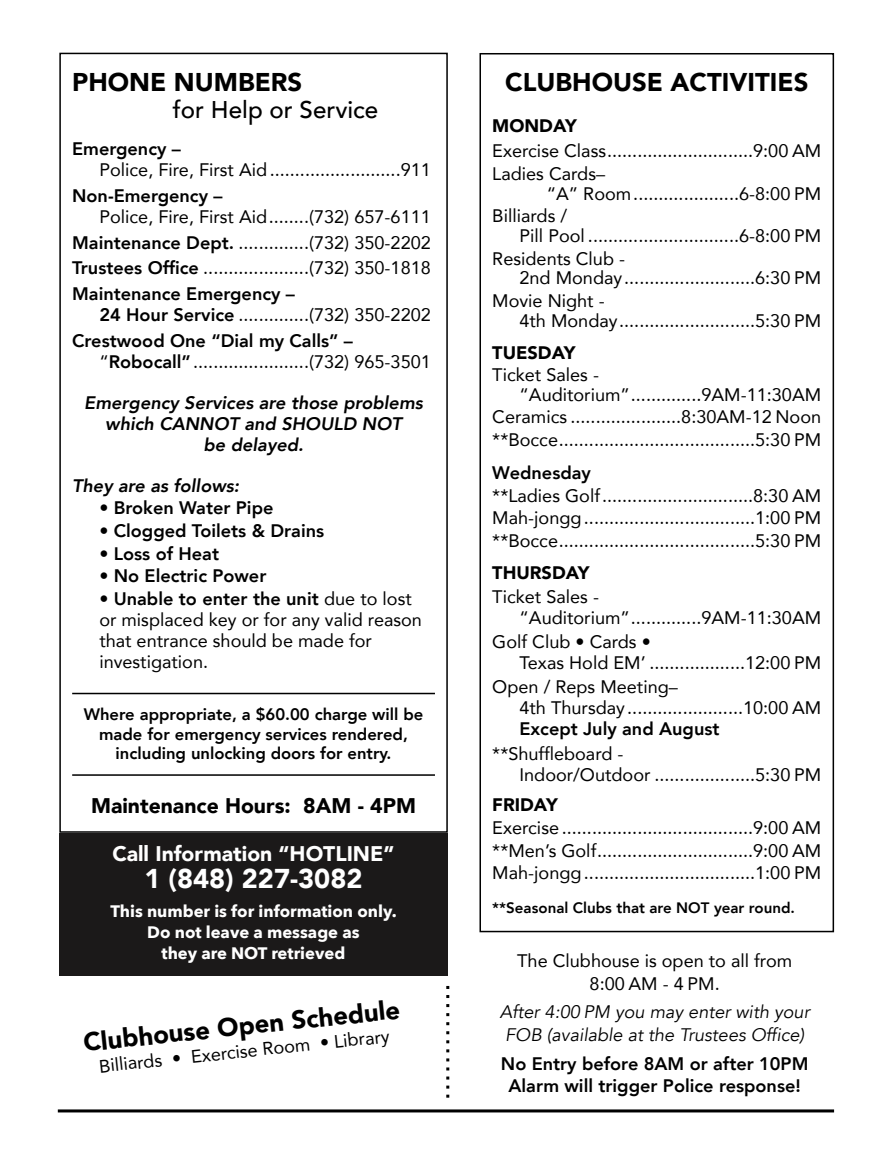
<style>
.page{position:relative;width:891px;height:1161px;background:#fff}
.page>*{position:absolute;margin:0;border:0;box-sizing:border-box;transform-origin:0 0}
.t1{font:900 27.15px "Avenir";color:#fff}
.t2{font:900 25.65px "Avenir";color:#000}
.t3{font:500 24.15px "Avenir";color:#000}
.t4{font:900 21.15px "Avenir";color:#fff}
.t5{font:900 21.15px "Avenir";color:#000}
.t6{font:18.15px/22.6px "Avenir";color:#000}
.t7{font:800 18.15px/22px "Avenir";color:#000}
.t8{font:italic 800 18.15px/21.1px "Avenir";color:#000;text-align:center}
.t9{font:italic 18.15px/22.6px "Avenir";color:#000;text-align:center}
.t10{font:900 18.15px "Avenir";color:#000}
.t11{font:800 16.65px/19.6px "Avenir";color:#000;text-align:center}
.t12{font:700 16.65px/21.1px "Avenir Next";color:#fff;text-align:center}
.t13{font:800 15.15px "Avenir";color:#000}
.s1{font-weight:800}
.s2{font-weight:400}
</style>
<div class="page">
<div style="left:59px;top:833px;width:389px;height:142px;background:#1b1919"></div>
<svg style="left:446px;top:985px;width:3px;height:113px"></svg>
<hr style="left:58px;top:1109px;width:776px;height:3px;background:#000">
<div style="left:59px;top:53px;width:389px;height:780px;border:2px solid #000"></div>
<hr style="left:73px;top:693px;width:362px;height:1px;background:#000">
<hr style="left:73px;top:774px;width:362px;height:2px;background:#000">
<div style="left:479px;top:53px;width:355px;height:879px;border:2px solid #000"></div>
<h2 class="t2" style="left:72px;top:60px;width:232px">PHONE NUMBERS</h2>
<h3 class="t3" style="left:173px;top:89px;width:207px">for Help or Service</h3>
<p class="t7" style="left:72px;top:138px;width:110px">Emergency –</p>
<p class="t6" style="left:99px;top:158px;width:333px">Police, Fire, First Aid ..........................911</p>
<p class="t7" style="left:72px;top:184px;width:152px">Non-Emergency –</p>
<p class="t6" style="left:72px;top:203px;width:360px;line-height:25.7px;text-align:justify;text-indent:27px">Police, Fire, First Aid........(732) 657-6111<br><span class="s1">Maintenance Dept.</span> ..............(732) 350-2202<br><span class="s1">Trustees Office</span> .....................(732) 350-1818<br><span class="s1">Maintenance Emergency –</span></p>
<p class="t7" style="left:72px;top:302px;width:360px;line-height:25.7px;text-indent:27px">24 Hour Service <span class="s2">..............(732) 350-2202<br></span>Crestwood One “Dial my Calls” –</p>
<p class="t6" style="left:99px;top:350px;width:333px">“<span class="s1">Robocall”</span>.......................(732) 965-3501</p>
<p class="t8" style="left:84px;top:392px;width:340px">Emergency Services are those problems which CANNOT and SHOULD NOT<br>be delayed.</p>
<p class="t8" style="left:72px;top:475px;width:169px">They are as follows:</p>
<p class="t7" style="left:99px;top:497px;width:324px">¥ Broken Water Pipe<br>¥ Clogged Toilets &amp; Drains<br>¥ Loss of Heat<br>¥ No Electric Power<br>¥ Unable to enter the unit <span class="s2">due to lost or misplaced key or for any valid reason that entrance should be made for investigation.</span></p>
<p class="t11" style="left:84px;top:704px;width:341px">Where appropriate, a $60.00 charge will be made for emergency services rendered, including unlocking doors for entry.</p>
<p class="t5" style="left:91px;top:787px;width:326px">Maintenance Hours: 8AM - 4PM</p>
<p class="t4" style="left:112px;top:835px;width:284px">Call Information “HOTLINE”</p>
<h1 class="t1" style="left:144px;top:855px;width:220px">1 (848) 227-3082</h1>
<p class="t12" style="left:111px;top:900px;width:288px">This number is for information only.<br>Do not leave a message as<br>they are NOT retrieved</p>
<h2 class="t2" style="left:81px;top:1021px;width:319px;rotate:-6deg">Clubhouse Open Schedule</h2>
<p class="t6" style="left:98px;top:1054px;width:293px;rotate:-6deg">Billiards ¥ Exercise Room ¥ Library</p>
<h2 class="t2" style="left:505px;top:60px;width:305px">CLUBHOUSE ACTIVITIES</h2>
<p class="t10" style="left:492px;top:110px;width:86px">MONDAY</p>
<p class="t6" style="left:492px;top:139px;width:330px">Exercise Class .............................9:00 AM<br>Ladies CardsÐ</p>
<p class="t6" style="left:492px;top:182px;width:330px;text-indent:54px">ÒAÓ Room .....................6-8:00 PM<br>Billiards /</p>
<p class="t6" style="left:492px;top:224px;width:330px;text-indent:27px">Pill Pool ..............................6-8:00 PM<br>Residents Club -</p>
<p class="t6" style="left:492px;top:266px;width:330px;text-indent:27px">2nd Monday ..........................6:30 PM<br>Movie Night -</p>
<p class="t6" style="left:520px;top:308px;width:303px">4th Monday ...........................5:30 PM</p>
<p class="t10" style="left:492px;top:337px;width:85px">TUESDAY</p>
<p class="t6" style="left:520px;top:364px;width:303px;line-height:19.6px;text-indent:-27px">Ticket Sales -<br>ÒAuditoriumÓ..............9AM-11:30AM</p>
<p class="t6" style="left:492px;top:405px;width:330px">Ceramics ......................8:30AM-12 Noon **Bocce .......................................5:30 PM</p>
<p class="t7" style="left:492px;top:462px;width:100px">Wednesday</p>
<p class="t6" style="left:492px;top:484px;width:330px;text-align:justify">**Ladies Golf ..............................8:30 AM Mah-jongg ..................................1:00 PM **Bocce .......................................5:30 PM</p>
<p class="t10" style="left:492px;top:557px;width:99px">THURSDAY</p>
<p class="t6" style="left:520px;top:585px;width:303px;line-height:21.1px;text-indent:-27px">Ticket Sales -<br>ÒAuditoriumÓ..............9AM-11:30AM</p>
<p class="t6" style="left:520px;top:630px;width:303px;line-height:21.1px;text-indent:-27px">Golf Club ¥ Cards ¥<br>Texas Hold EMÕ ...................12:00 PM</p>
<p class="t6" style="left:520px;top:676px;width:303px;line-height:21.1px;text-indent:-27px">Open / Reps MeetingÐ<br>4th Thursday .......................10:00 AM</p>
<p class="t7" style="left:520px;top:718px;width:201px">Except July and August</p>
<p class="t6" style="left:520px;top:742px;width:303px;line-height:21.1px;text-indent:-27px">**Shuffleboard -<br>Indoor/Outdoor ....................5:30 PM</p>
<p class="t10" style="left:492px;top:789px;width:67px">FRIDAY</p>
<p class="t6" style="left:492px;top:816px;width:330px;text-align:justify">Exercise ......................................9:00 AM **MenÕs Golf ...............................9:00 AM Mah-jongg ..................................1:00 PM</p>
<p class="t13" style="left:492px;top:896px;width:304px">**Seasonal Clubs that are NOT year round.</p>
<p class="t6" style="left:517px;top:949px;width:276px;text-align:center">The Clubhouse is open to all from<br>8:00 AM - 4 PM.</p>
<p class="t9" style="left:500px;top:1001px;width:311px">After 4:00 PM you may enter with your<br>FOB (available at the Trustees Office)</p>
<p class="t7" style="left:501px;top:1052px;width:309px;line-height:22.6px;text-align:center">No Entry before 8AM or after 10PM<br>Alarm will trigger Police response!</p>
</div>
